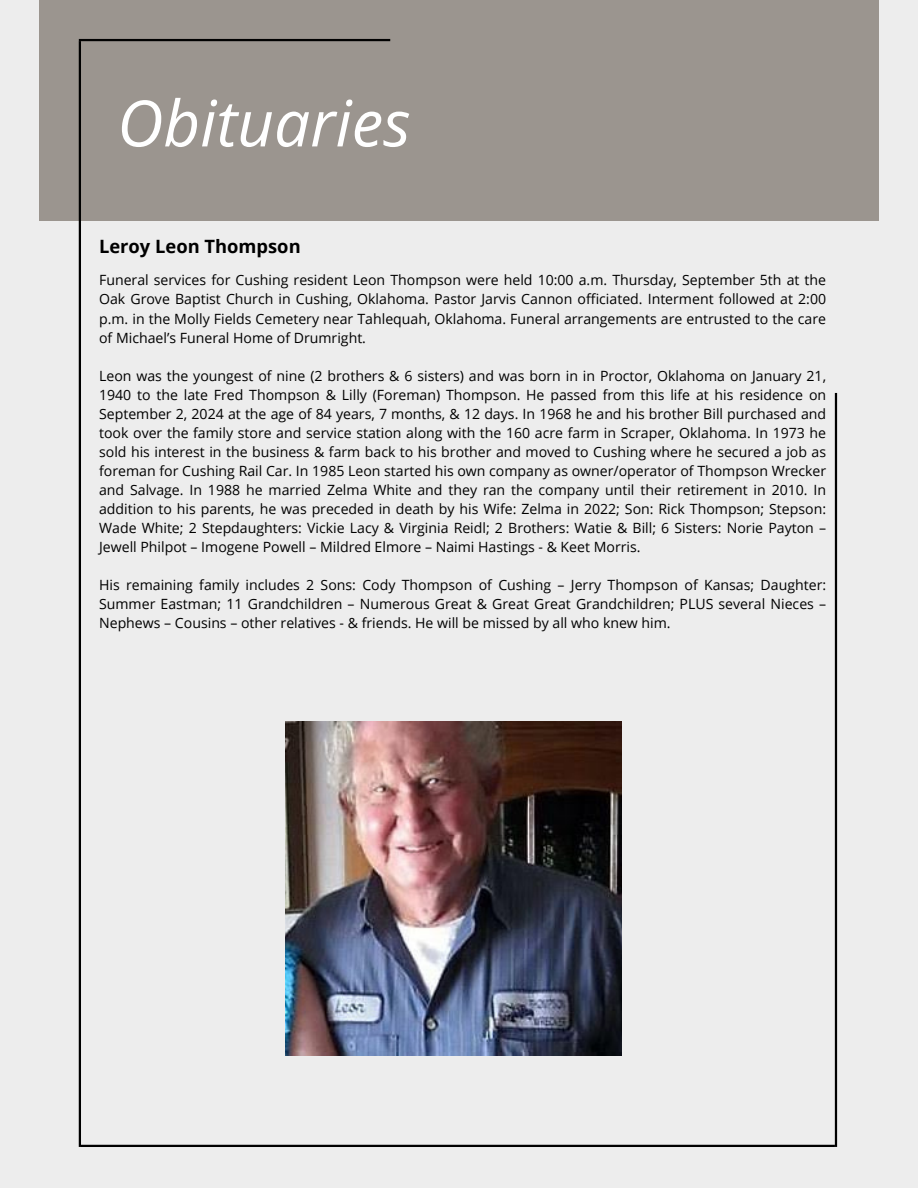
<style>
.page{position:relative;width:918px;height:1188px;background:#ededed}
.page>*{position:absolute;margin:0;border:0;box-sizing:border-box;transform-origin:0 0}
.t1{font:italic 63.9px "Open Sans";color:#fff}
.t2{font:700 18.3px "Open Sans";color:#000}
.t3{font:14.1px/19px "Open Sans";color:#000;text-align:justify}
</style>
<div class="page">
<div style="left:39px;top:0;width:840px;height:221px;background:#9b958f"></div>
<hr style="left:835px;top:393px;width:2px;height:754px;background:#000">
<hr style="left:79px;top:41px;width:2px;height:1106px;background:#000">
<hr style="left:79px;top:39px;width:311px;height:2px;background:#000">
<hr style="left:81px;top:1145px;width:754px;height:2px;background:#000">
<img style="left:285px;top:722px;width:336px;height:334px">
<h1 class="t1" style="left:117px;top:78px;width:295px">Obituaries</h1>
<p class="t2" style="left:99px;top:233px;width:203px">Leroy Leon Thompson</p>
<p class="t3" style="left:99px;top:270px;width:729px">Funeral services for Cushing resident Leon Thompson were held 10:00 a.m. Thursday, September 5th at the Oak Grove Baptist Church in Cushing, Oklahoma. Pastor Jarvis Cannon officiated. Interment followed at 2:00 p.m. in the Molly Fields Cemetery near Tahlequah, Oklahoma. Funeral arrangements are entrusted to the care of Michael’s Funeral Home of Drumright.</p>
<p class="t3" style="left:99px;top:366px;width:729px">Leon was the youngest of nine (2 brothers &amp; 6 sisters) and was born in in Proctor, Oklahoma on January 21, 1940 to the late Fred Thompson &amp; Lilly (Foreman) Thompson. He passed from this life at his residence on September 2, 2024 at the age of 84 years, 7 months, &amp; 12 days. In 1968 he and his brother Bill purchased and took over the family store and service station along with the 160 acre farm in Scraper, Oklahoma. In 1973 he sold his interest in the business &amp; farm back to his brother and moved to Cushing where he secured a job as foreman for Cushing Rail Car. In 1985 Leon started his own company as owner/operator of Thompson Wrecker and Salvage. In 1988 he married Zelma White and they ran the company until their retirement in 2010. In addition to his parents, he was preceded in death by his Wife: Zelma in 2022; Son: Rick Thompson; Stepson:<br>Wade White; 2 Stepdaughters: Vickie Lacy &amp; Virginia Reidl; 2 Brothers: Watie &amp; Bill; 6 Sisters: Norie Payton – Jewell Philpot – Imogene Powell – Mildred Elmore – Naimi Hastings - &amp; Keet Morris.</p>
<p class="t3" style="left:99px;top:575px;width:729px">His remaining family includes 2 Sons: Cody Thompson of Cushing – Jerry Thompson of Kansas; Daughter:<br>Summer Eastman; 11 Grandchildren – Numerous Great &amp; Great Great Grandchildren; PLUS several Nieces – Nephews – Cousins – other relatives - &amp; friends. He will be missed by all who knew him.</p>
</div>
